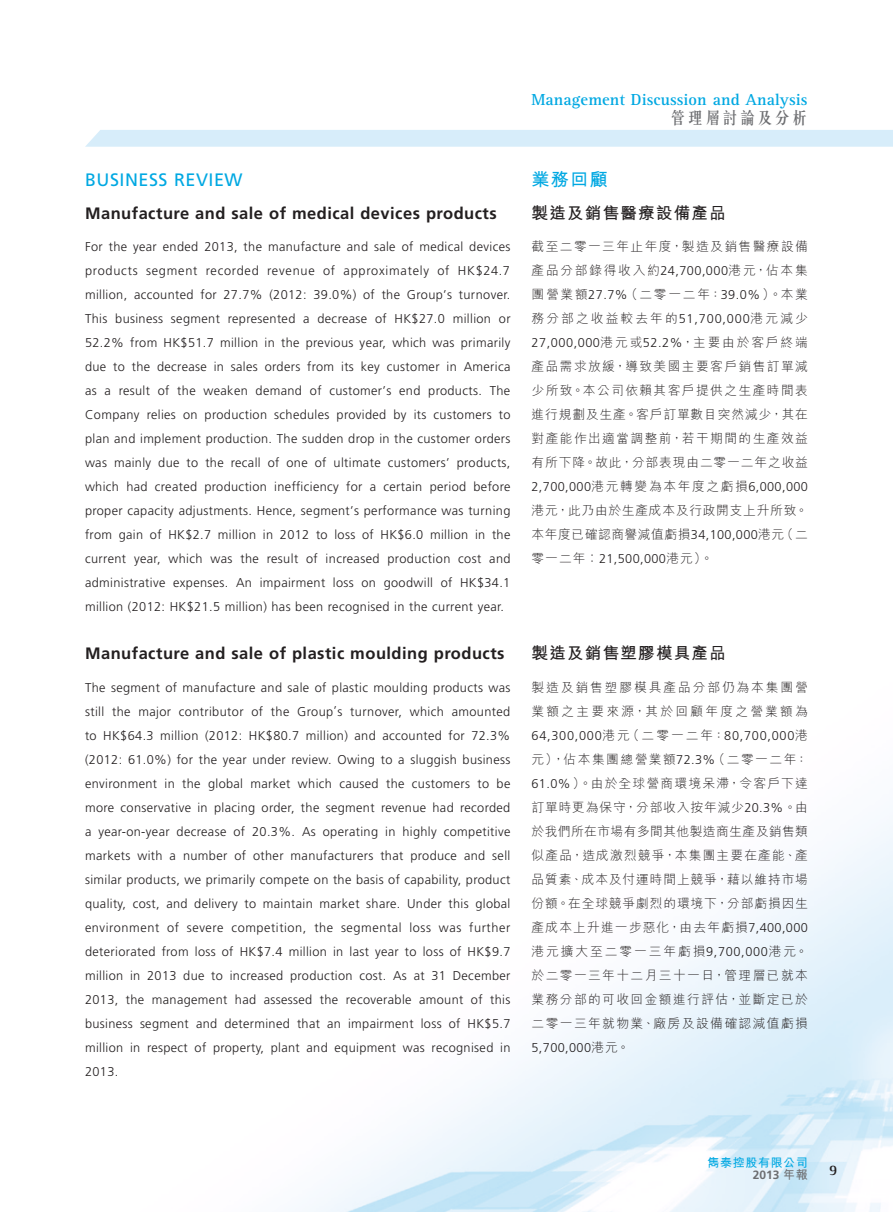
<style>
.page{position:relative;width:893px;height:1212px;background:#fff}
.page>*{position:absolute;margin:0;border:0;box-sizing:border-box;transform-origin:0 0}
.Heading_1{font:18px "Frutiger LT Std";letter-spacing:.03em;color:#00a8e2}
.C_Heading_1{font:700 18px "M Hei HK";color:#00a8e2}
.Heading_2{font:700 16.5px "Frutiger LT Std";color:#231f20}
.t1{font:700 16.5px "Rotis Serif Std";letter-spacing:.005em;color:#00a8e2}
.C_Heading_2{font:700 16.5px "M Hei HK";letter-spacing:.08em;color:#231f20}
.t2{font:500 16.5px "C Song 3 HK";letter-spacing:.055em;color:#6c6d70}
.t3{font:700 15px "Rotis Serif Std";color:#231f20}
.Body_Text{font:300 12.75px/24px "Frutiger LT Std";letter-spacing:.03em;color:#231f20;text-align:justify}
.C_Body_Text{font:300 12.75px/24px "M Hei HK";letter-spacing:.09em;color:#231f20;text-align:justify}
.t4{font:700 12px "M Hei HK";letter-spacing:.055em;color:#00a8e2}
.t5{font:700 12px "Frutiger LT Std";color:#6c6d70}
.s1{font-family:"Frutiger LT Std"}
.s2{font-family:"M Hei HK"}
</style>
<div class="page">
<img style="left:307px;top:822px;width:586px;height:390px">
<div style="left:85px;top:130px;width:808px;height:17px;background:#d7edfa"></div>
<p class="Heading_1" style="left:85px;top:169px;width:159px">BUSINESS REVIEW</p>
<p class="Heading_2" style="left:85px;top:203px;width:413px">Manufacture and sale of medical devices products</p>
<p class="Body_Text" style="left:85px;top:235px;width:427px">For the year ended 2013, the manufacture and sale of medical devices products segment recorded revenue of approximately of HK$24.7 million, accounted for 27.7% (2012: 39.0%) of the Group’s turnover.<br>This business segment represented a decrease of HK$27.0 million or 52.2% from HK$51.7 million in the previous year, which was primarily due to the decrease in sales orders from its key customer in America as a result of the weaken demand of customer’s end products. The Company relies on production schedules provided by its customers to plan and implement production. The sudden drop in the customer orders was mainly due to the recall of one of ultimate customers’ products, which had created production inefficiency for a certain period before proper capacity adjustments. Hence, segment’s performance was turning from gain of HK$2.7 million in 2012 to loss of HK$6.0 million in the current year, which was the result of increased production cost and administrative expenses. An impairment loss on goodwill of HK$34.1 million (2012: HK$21.5 million) has been recognised in the current year.</p>
<p class="Heading_2" style="left:85px;top:644px;width:421px">Manufacture and sale of plastic moulding products</p>
<p class="Body_Text" style="left:85px;top:675px;width:427px">The segment of manufacture and sale of plastic moulding products was still the major contributor of the Group’s turnover, which amounted to HK$64.3 million (2012: HK$80.7 million) and accounted for 72.3% (2012: 61.0%) for the year under review. Owing to a sluggish business environment in the global market which caused the customers to be more conservative in placing order, the segment revenue had recorded a year-on-year decrease of 20.3%. As operating in highly competitive markets with a number of other manufacturers that produce and sell similar products, we primarily compete on the basis of capability, product quality, cost, and delivery to maintain market share. Under this global environment of severe competition, the segmental loss was further deteriorated from loss of HK$7.4 million in last year to loss of HK$9.7 million in 2013 due to increased production cost. As at 31 December 2013, the management had assessed the recoverable amount of this business segment and determined that an impairment loss of HK$5.7 million in respect of property, plant and equipment was recognised in 2013.</p>
<p class="t1" style="left:531px;top:90px;width:278px">Management Discussion and Analysis</p>
<p class="t2" style="left:670px;top:110px;width:140px">管理層討論及分析</p>
<p class="C_Heading_1" style="left:531px;top:166px;width:78px">業務回顧</p>
<p class="C_Heading_2" style="left:531px;top:201px;width:196px">製造及銷售醫療設備產品</p>
<p class="C_Body_Text" style="left:531px;top:234px;width:278px">截至二零一三年止年度，製造及銷售醫療設備產品分部錄得收入約<span class="s1">24,700,000</span>港元，佔本集團營業額<span class="s1">27.7%</span>（二零一二年：<span class="s1">39.0%</span>）。本業務分部之收益較去年的<span class="s1">51,700,000</span>港元減少<span class="s1">27,000,000</span>港元或<span class="s1">52.2%</span>，主要由於客戶終端產品需求放緩，導致美國主要客戶銷售訂單減少所致。本公司依賴其客戶提供之生產時間表進行規劃及生產。客戶訂單數目突然減少，其在對產能作出適當調整前，若干期間的生產效益有所下降。故此，分部表現由二零一二年之收益<span class="s1">2,700,000</span>港元轉變為本年度之虧損<span class="s1">6,000,000</span>港元，此乃由於生產成本及行政開支上升所致。本年度已確認商譽減值虧損<span class="s1">34,100,000</span>港元（二零一二年︰<span class="s1">21,500,000</span>港元）。</p>
<p class="C_Heading_2" style="left:531px;top:641px;width:196px">製造及銷售塑膠模具產品</p>
<p class="C_Body_Text" style="left:531px;top:675px;width:278px">製造及銷售塑膠模具產品分部仍為本集團營業額之主要來源，其於回顧年度之營業額為<span class="s1">64,300,000</span>港元（二零一二年：<span class="s1">80,700,000</span>港元），佔本集團總營業額<span class="s1">72.3%</span>（二零一二年：<span class="s1">61.0%</span>）。由於全球營商環境呆滯，令客戶下達訂單時更為保守，分部收入按年減少<span class="s1">20.3%</span>。由於我們所在市場有多間其他製造商生產及銷售類似產品，造成激烈競爭，本集團主要在產能、產品質素、成本及付運時間上競爭，藉以維持市場份額。在全球競爭劇烈的環境下，分部虧損因生產成本上升進一步惡化，由去年虧損<span class="s1">7,400,000</span>港元擴大至二零一三年虧損<span class="s1">9,700,000</span>港元。於二零一三年十二月三十一日，管理層已就本業務分部的可收回金額進行評估，並斷定已於二零一三年就物業、廠房及設備確認減值虧損<span class="s1">5,700,000</span>港元。</p>
<p class="t4" style="left:707px;top:1154px;width:102px">雋泰控股有限公司</p>
<p class="t5" style="left:753px;top:1168px;width:57px">2013 <span class="s2">年報</span></p>
<p class="t3" style="left:829px;top:1162px;width:10px">9</p>
</div>
